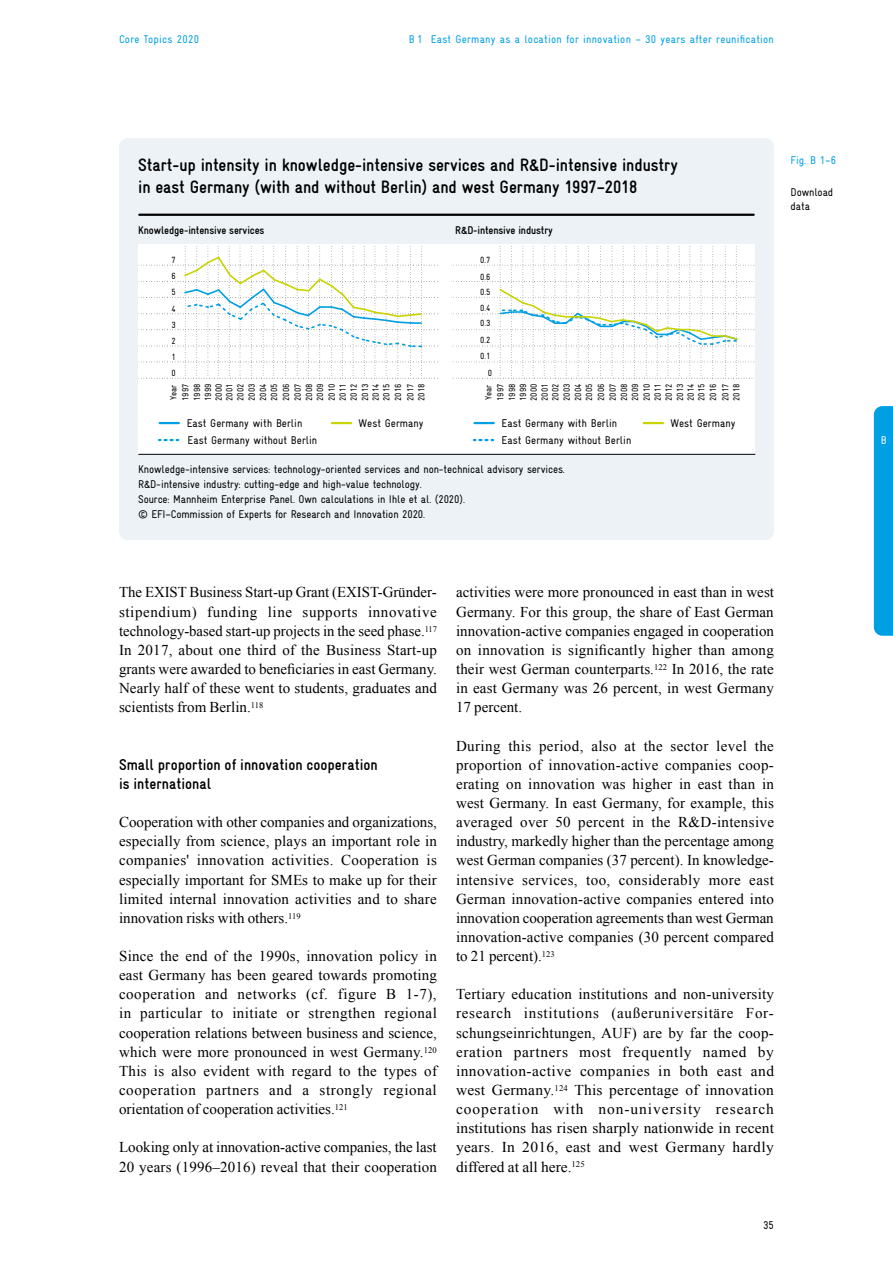
<style>
.page{position:relative;width:893px;height:1263px;background:#fff}
.page>*{position:absolute;margin:0;border:0;box-sizing:border-box;transform-origin:0 0}
.t1{font:700 condensed 18px/21.3px "Gravur";letter-spacing:-.005em;color:#000}
.t2{font:700 condensed 15.75px/19.2px "Gravur";color:#000}
.t3{font:15px/19.2px "Times New Roman";letter-spacing:.005em;color:#000;text-align:justify}
.t4{font:condensed 11.25px/14.9px "Gravur";letter-spacing:-.01em;color:#000}
.t5{font:condensed 11.25px "Gravur";letter-spacing:.02em;color:#009fe3}
.t6{font:700 condensed 11.25px "Gravur";letter-spacing:-.01em;color:#000}
.t7{font:condensed 11.25px "Gravur";color:#fff}
.t8{font:condensed 9px/11.2px "Gravur";color:#000;text-align:justify}
</style>
<div class="page">
<div style="left:874px;top:406px;width:19px;height:230px;background:#009fe3"></div>
<div style="left:119px;top:138px;width:655px;height:402px;background:#ecf2f6;border-radius:9px"></div>
<div style="left:139px;top:244px;width:616px;height:210px;background:#fff"></div>
<svg style="left:139px;top:246px;width:300px;height:133px"></svg>
<svg style="left:451px;top:246px;width:304px;height:133px"></svg>
<svg style="left:332px;top:422px;width:19px;height:2px"></svg>
<svg style="left:159px;top:439px;width:19px;height:2px"></svg>
<svg style="left:160px;top:422px;width:19px;height:2px"></svg>
<svg style="left:644px;top:422px;width:19px;height:2px"></svg>
<svg style="left:474px;top:439px;width:19px;height:2px"></svg>
<svg style="left:475px;top:422px;width:19px;height:2px"></svg>
<hr style="left:139px;top:214px;width:615px;height:2px;background:#000">
<hr style="left:139px;top:454px;width:616px;height:1px;background:#000">
<p class="t5" style="left:119px;top:33px;width:82px">Core Topics 2020</p>
<p class="t5" style="left:409px;top:33px;width:367px">B 1 East Germany as a location for innovation – 30 years after reunification</p>
<p class="t1" style="left:138px;top:155px;width:541px">Start-up intensity in knowledge-intensive services and R&amp;D-intensive industry in east Germany (with and without Berlin) and west Germany 1997–2018</p>
<p class="t6" style="left:138px;top:224px;width:128px">Knowledge-intensive services</p>
<p class="t6" style="left:455px;top:224px;width:99px">R&amp;D-intensive industry</p>
<p class="t8" style="left:171px;top:254px;width:6px">7</p>
<p class="t8" style="left:480px;top:254px;width:12px">0.7</p>
<p class="t8" style="left:480px;top:286px;width:12px">0.5</p>
<p class="t8" style="left:171px;top:271px;width:6px">6</p>
<p class="t8" style="left:480px;top:271px;width:12px">0.6</p>
<p class="t8" style="left:171px;top:286px;width:6px">5</p>
<p class="t8" style="left:171px;top:303px;width:6px">4</p>
<p class="t8" style="left:480px;top:302px;width:12px">0.4</p>
<p class="t8" style="left:171px;top:319px;width:6px">3</p>
<p class="t8" style="left:480px;top:318px;width:12px">0.3</p>
<p class="t8" style="left:171px;top:335px;width:6px">2</p>
<p class="t8" style="left:480px;top:334px;width:12px">0.2</p>
<p class="t8" style="left:171px;top:351px;width:6px">1</p>
<p class="t8" style="left:480px;top:350px;width:12px">0.1</p>
<p class="t8" style="left:171px;top:367px;width:6px">0</p>
<p class="t8" style="left:488px;top:367px;width:6px">0</p>
<p class="t8" style="left:168px;top:401px;width:19px;rotate:-90deg">Year 1997<br>1998<br>1999<br>2000<br>2001<br>2002<br>2003<br>2004<br>2005</p>
<p class="t8" style="left:281px;top:401px;width:19px;rotate:-90deg">2006<br>2007<br>2008<br>2009<br>2010<br>2011<br>2012<br>2013<br>2014<br>2015</p>
<p class="t8" style="left:392px;top:401px;width:19px;line-height:12.5px;rotate:-90deg">2016<br>2017</p>
<p class="t8" style="left:416px;top:401px;width:19px;rotate:-90deg">2018</p>
<p class="t8" style="left:483px;top:401px;width:19px;rotate:-90deg">Year 1997<br>1998<br>1999<br>2000<br>2001<br>2002<br>2003<br>2004<br>2005</p>
<p class="t8" style="left:596px;top:401px;width:19px;rotate:-90deg">2006<br>2007<br>2008<br>2009<br>2010<br>2011<br>2012<br>2013<br>2014<br>2015</p>
<p class="t8" style="left:707px;top:401px;width:19px;line-height:12.5px;rotate:-90deg">2016<br>2017</p>
<p class="t8" style="left:731px;top:401px;width:19px;rotate:-90deg">2018</p>
<p class="t4" style="left:187px;top:416px;width:117px">East Germany with Berlin</p>
<p class="t4" style="left:670px;top:416px;width:66px">West Germany</p>
<p class="t4" style="left:502px;top:433px;width:131px">East Germany without Berlin</p>
<p class="t4" style="left:502px;top:416px;width:117px">East Germany with Berlin</p>
<p class="t4" style="left:359px;top:416px;width:66px">West Germany</p>
<p class="t4" style="left:188px;top:433px;width:131px">East Germany without Berlin</p>
<p class="t4" style="left:138px;top:462px;width:428px">Knowledge-intensive services: technology-oriented services and non-technical advisory services.<br>R&amp;D-intensive industry: cutting-edge and high-value technology.<br>Source: Mannheim Enterprise Panel. Own calculations in Ihle et al. (2020).<br>© EFI–Commission of Experts for Research and Innovation 2020.</p>
<p class="t5" style="left:791px;top:154px;width:47px">Fig. B 1–6</p>
<p class="t4" style="left:791px;top:184px;width:44px">Download data</p>
<p class="t3" style="left:119px;top:583px;width:319px">The EXIST Business Start-up Grant (EXIST-Gründer&shy;stipendium) funding line supports innovative technology-based start-up projects in the seed phase.<sup>117<br></sup>In 2017, about one third of the Business Start-up grants were awarded to beneficiaries in east Germany.<br>Nearly half of these went to students, graduates and scientists from Berlin.<sup>118</sup></p>
<p class="t2" style="left:119px;top:755px;width:260px">Small proportion of innovation cooperation is international</p>
<p class="t3" style="left:119px;top:812px;width:320px">Cooperation with other companies and organizations, especially from science, plays an important role in companies' innovation activities. Cooperation is especially important for SMEs to make up for their limited internal innovation activities and to share innovation risks with others.<sup>119</sup></p>
<p class="t3" style="left:119px;top:946px;width:319px">Since the end of the 1990s, innovation policy in east Germany has been geared towards promoting cooperation and networks (cf. figure B 1-7), in particular to initiate or strengthen regional cooperation relations between business and science, which were more pronounced in west Germany.<sup>120<br></sup>This is also evident with regard to the types of cooperation partners and a strongly regional orientation of cooperation activities.<sup>121</sup></p>
<p class="t3" style="left:119px;top:1137px;width:319px">Looking only at innovation-active companies, the last<br>20 years (1996–2016) reveal that their cooperation</p>
<p class="t3" style="left:456px;top:583px;width:319px">activities were more pronounced in east than in west Germany. For this group, the share of East German innovation-active companies engaged in cooperation on innovation is significantly higher than among their west German counterparts.<sup>122</sup> In 2016, the rate in east Germany was 26 percent, in west Germany 17 percent.</p>
<p class="t3" style="left:456px;top:736px;width:320px">During this period, also at the sector level the proportion of innovation-active companies coop&shy;erating on innovation was higher in east than in west Germany. In east Germany, for example, this averaged over 50 percent in the R&amp;D-intensive industry, markedly higher than the percentage among west German companies (37 percent). In knowledge&shy;intensive services, too, considerably more east German innovation-active companies entered into innovation cooperation agreements than west German innovation-active companies (30 percent compared to 21 percent).<sup>123</sup></p>
<p class="t3" style="left:456px;top:984px;width:320px">Tertiary education institutions and non-university research institutions (außeruniversitäre For&shy;schungseinrichtungen, AUF) are by far the coop&shy;eration partners most frequently named by innovation-active companies in both east and west Germany.<sup>124</sup> This percentage of innovation cooperation with non-university research institutions has risen sharply nationwide in recent years. In 2016, east and west Germany hardly differed at all here.<sup>125</sup></p>
<p class="t4" style="left:763px;top:1218px;width:12px">35</p>
<p class="t7" style="left:881px;top:434px;width:7px">B</p>
</div>
